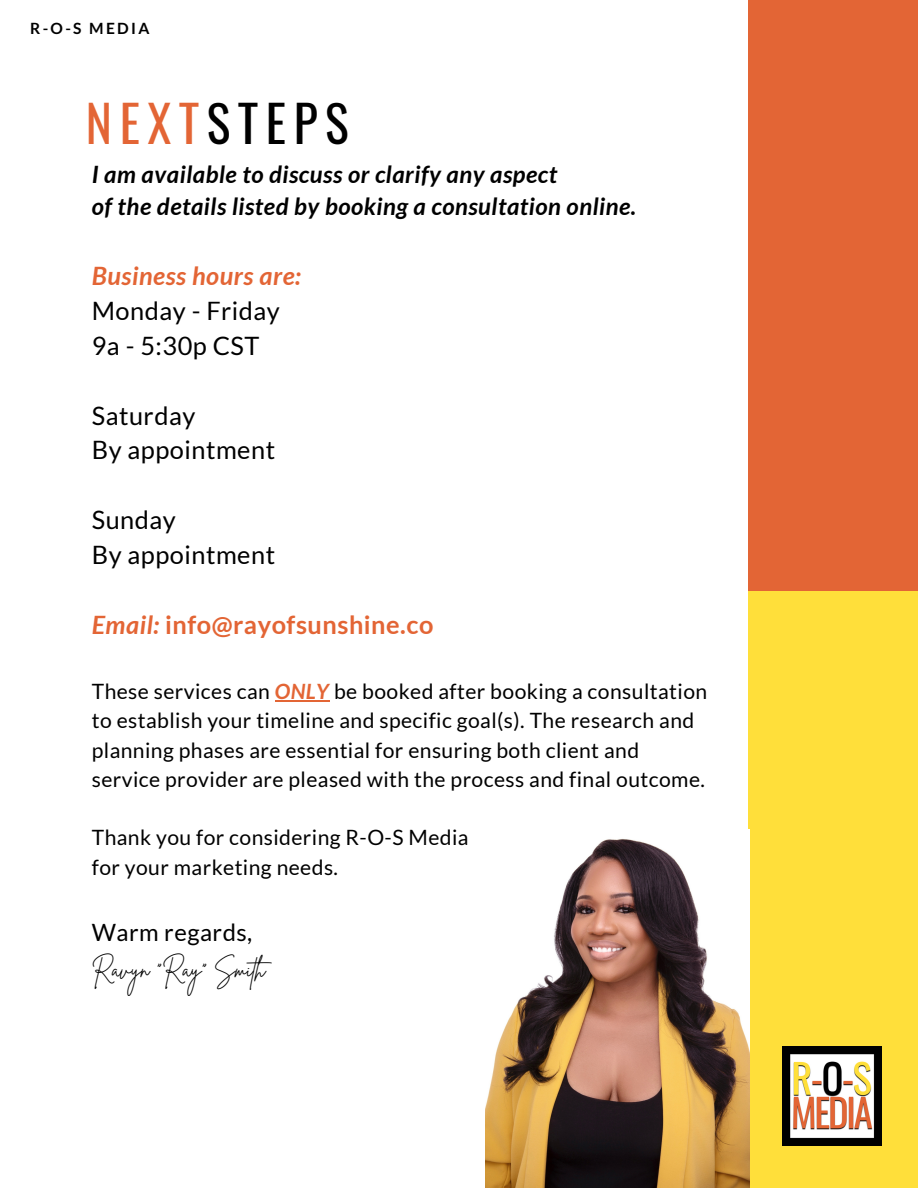
<style>
.page{position:relative;width:918px;height:1188px;background:#fff}
.page>*{position:absolute;margin:0;border:0;box-sizing:border-box;transform-origin:0 0}
.t1{font:49.8px "Oswald";letter-spacing:.15em;color:#000}
.t2{font:25.35px/34.8px "Lato";letter-spacing:.02em;color:#000}
.t3{font:700 25.35px "Lato";letter-spacing:.02em;color:#e36535}
.t4{font:italic 700 25.35px "Lato";letter-spacing:.02em;color:#e36535}
.t5{font:italic 700 24px/32.7px "Lato";letter-spacing:.02em;color:#000}
.t6{font:23.85px "Lato";letter-spacing:.02em;color:#000}
.t7{font:22.5px "Brittany Signature";color:#000}
.t8{font:21.15px/29.2px "Lato";letter-spacing:.02em;color:#000}
.t9{font:700 15.6px "Lato";letter-spacing:.15em;color:#000}
.s1{color:#e36535}
.s2{font-style:italic}
.s3{font-weight:700;font-style:italic;color:#e36535}
</style>
<div class="page">
<div style="left:749px;top:0;width:169px;height:592px;background:#e36535"></div>
<div style="left:749px;top:592px;width:169px;height:596px;background:#ffdf3a"></div>
<img style="left:486px;top:839px;width:263px;height:349px">
<hr style="left:275px;top:700px;width:55px;height:1px;background:#e36535">
<img style="left:782px;top:1047px;width:99px;height:99px">
<p class="t9" style="left:30px;top:19px;width:121px">R-O-S MEDIA</p>
<h1 class="t1" style="left:86px;top:85px;width:264px"><span class="s1">NEXT</span>STEPS</h1>
<p class="t5" style="left:92px;top:157px;width:546px">I am available to discuss or clarify any aspect<br>of the details listed by booking a consultation online.</p>
<p class="t4" style="left:92px;top:260px;width:211px">Business hours are:</p>
<p class="t2" style="left:92px;top:293px;width:190px">Monday - Friday<br>9a - 5:30p CST</p>
<p class="t2" style="left:92px;top:397px;width:185px">Saturday<br>By appointment</p>
<p class="t2" style="left:92px;top:502px;width:185px">Sunday<br>By appointment</p>
<p class="t3" style="left:92px;top:609px;width:343px"><span class="s2">Email:</span> info@rayofsunshine.co</p>
<p class="t8" style="left:92px;top:676px;width:617px">These services can <span class="s3">ONLY</span> be booked after booking a consultation to establish your timeline and specific goal(s). The research and planning phases are essential for ensuring both client and service provider are pleased with the process and final outcome.</p>
<p class="t8" style="left:92px;top:823px;width:378px">Thank you for considering R-O-S Media for your marketing needs.</p>
<p class="t6" style="left:92px;top:917px;width:162px">Warm regards,</p>
<p class="t7" style="left:92px;top:955px;width:188px">Ravyn "Ray" Smith</p>
</div>
